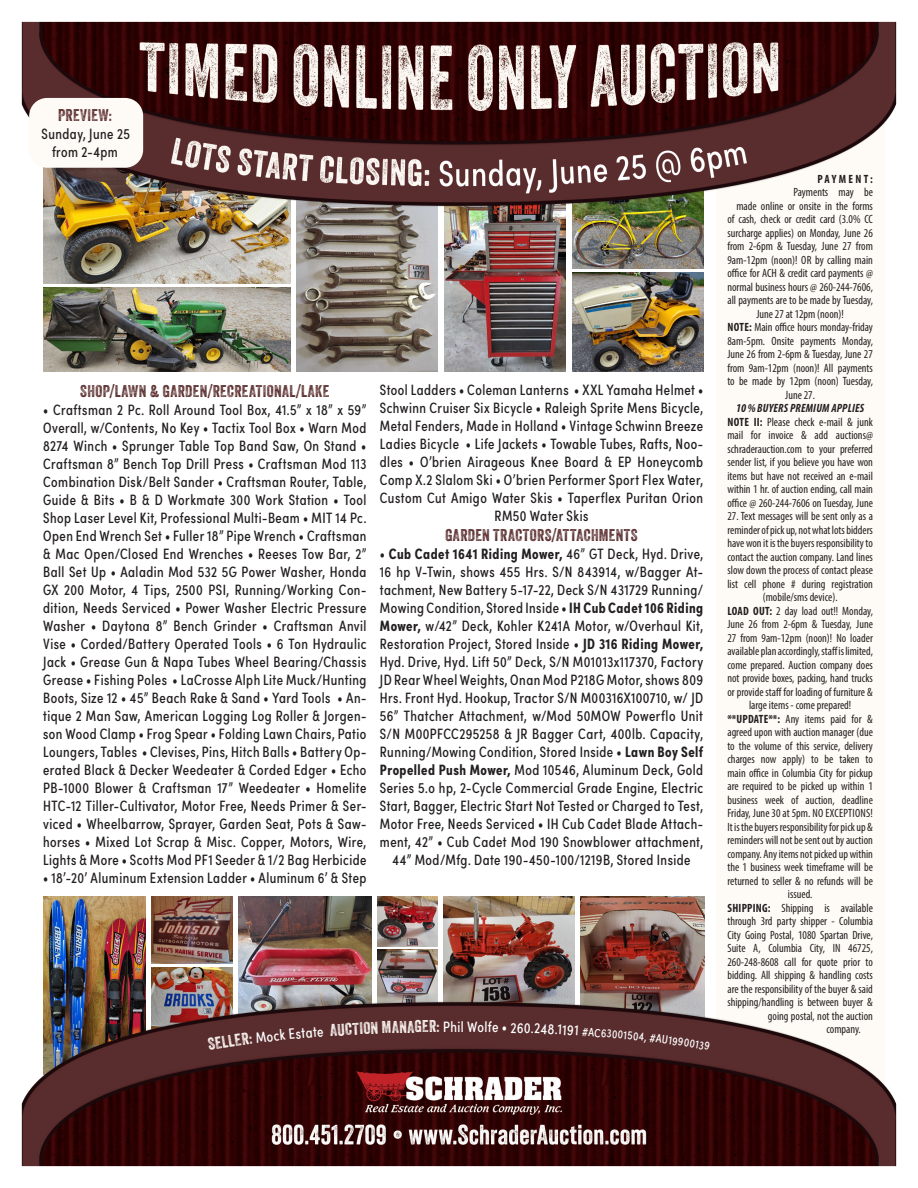
<style>
.page{position:relative;width:918px;height:1188px;background:#fff}
.page>*{position:absolute;margin:0;border:0;box-sizing:border-box;transform-origin:0 0}
.t1{font:16.5px "Veneer Two";letter-spacing:.025em;color:#592c2c}
.t2{font:16.5px "Veneer Two";color:#fefaf5}
.t3{font:15px/18px "Sofia Pro Condensed";letter-spacing:.03em;color:#231f20;text-align:center}
.t4{font:15px "Sofia Pro Condensed";color:#fff}
.t5{font:condensed 12px/13.5px "Myriad Pro";color:#231f20;text-align:center}
.t6{font:italic 700 condensed 12px "Myriad Pro";letter-spacing:.02em;color:#231f20}
.t7{font:12px "Sofia Pro Condensed";color:#fff}
.t8{font:700 condensed 12px "Myriad Pro";letter-spacing:.195em;color:#231f20}
.s1{font-weight:700}
.s2{font-family:"Veneer Two";font-size:16.5px;color:#fefaf5}
.s3{font-size:15px}
</style>
<div class="page">
<img style="left:43px;top:897px;width:103px;height:78px">
<img style="left:151px;top:897px;width:82px;height:67px">
<img style="left:238px;top:897px;width:134px;height:78px">
<img style="left:580px;top:897px;width:124px;height:78px">
<img style="left:377px;top:950px;width:61px;height:25px">
<img style="left:377px;top:897px;width:61px;height:50px">
<img style="left:443px;top:897px;width:132px;height:78px">
<img style="left:151px;top:968px;width:82px;height:7px">
<img style="left:572px;top:273px;width:131px;height:99px">
<img style="left:444px;top:222px;width:122px;height:150px">
<img style="left:297px;top:222px;width:141px;height:150px">
<img style="left:572px;top:222px;width:131px;height:46px">
<img style="left:43px;top:222px;width:248px;height:61px">
<img style="left:43px;top:288px;width:248px;height:84px">
<div style="left:717px;top:43px;width:168px;height:1102px;background:#fefaf5"></div>
<img style="left:21px;top:21px;width:876px;height:201px">
<img style="left:21px;top:975px;width:876px;height:192px">
<div style="left:29px;top:98px;width:114px;height:70px;background:#fefaf5;border-radius:18px"></div>
<div style="left:207px;top:1029px;width:79px;height:22px;background:#592c2d"></div>
<svg style="left:650px;top:1033px;width:60px;height:17px"></svg>
<p class="t1" style="left:58px;top:105px;width:55px">PREVIEW:</p>
<p class="t3" style="left:42px;top:124px;width:90px">Sunday, June 25</p>
<p class="t3" style="left:52px;top:142px;width:67px">from 2-4pm</p>
<p class="t1" style="left:80px;top:381px;width:251px">SHOP/LAWN &amp; GARDEN/RECREATIONAL/LAKE</p>
<p class="t3" style="left:43px;top:400px;width:325px;text-align:justify">• Craftsman 2 Pc. Roll Around Tool Box, 41.5” x 18” x 59” Overall, w/Contents, No Key • Tactix Tool Box • Warn Mod 8274 Winch • Sprunger Table Top Band Saw, On Stand • Craftsman 8” Bench Top Drill Press • Craftsman Mod 113<br>Combination Disk/Belt Sander • Craftsman Router, Table, Guide &amp; Bits • B &amp; D Workmate 300 Work Station • Tool Shop Laser Level Kit, Professional Multi-Beam • MIT 14 Pc.<br>Open End Wrench Set • Fuller 18” Pipe Wrench • Craftsman &amp; Mac Open/Closed End Wrenches • Reeses Tow Bar, 2” Ball Set Up • Aaladin Mod 532 5G Power Washer, Honda GX 200 Motor, 4 Tips, 2500 PSI, Running/Working Con&shy;dition, Needs Serviced • Power Washer Electric Pressure Washer • Daytona 8” Bench Grinder • Craftsman Anvil Vise • Corded/Battery Operated Tools • 6 Ton Hydraulic Jack • Grease Gun &amp; Napa Tubes Wheel Bearing/Chassis Grease • Fishing Poles • LaCrosse Alph Lite Muck/Hunting Boots, Size 12 • 45” Beach Rake &amp; Sand • Yard Tools • An&shy;tique 2 Man Saw, American Logging Log Roller &amp; Jorgen&shy;son Wood Clamp • Frog Spear • Folding Lawn Chairs, Patio Loungers, Tables • Clevises, Pins, Hitch Balls • Battery Op&shy;erated Black &amp; Decker Weedeater &amp; Corded Edger • Echo PB-1000 Blower &amp; Craftsman 17” Weedeater • Homelite HTC-12 Tiller-Cultivator, Motor Free, Needs Primer &amp; Ser&shy;viced • Wheelbarrow, Sprayer, Garden Seat, Pots &amp; Saw&shy;horses • Mixed Lot Scrap &amp; Misc. Copper, Motors, Wire, Lights &amp; More • Scotts Mod PF1 Seeder &amp; 1/2 Bag Herbicide</p>
<p class="t3" style="left:43px;top:868px;width:325px">• 18’-20’ Aluminum Extension Ladder • Aluminum 6’ &amp; Step</p>
<p class="t3" style="left:380px;top:380px;width:325px">Stool Ladders • Coleman Lanterns • XXL Yamaha Helmet • Schwinn Cruiser Six Bicycle • Raleigh Sprite Mens Bicycle, Metal Fenders, Made in Holland • Vintage Schwinn Breeze Ladies Bicycle • Life Jackets • Towable Tubes, Rafts, Noo&shy;dles • O’brien Airageous Knee Board &amp; EP Honeycomb Comp X.2 Slalom Ski • O’brien Performer Sport Flex Water, Custom Cut Amigo Water Skis • Taperflex Puritan Orion RM50 Water Skis</p>
<p class="t1" style="left:445px;top:525px;width:194px">GARDEN TRACTORS/ATTACHMENTS</p>
<p class="t3" style="left:380px;top:544px;width:325px">• <span class="s1">Cub Cadet 1641 Riding Mower,</span> 46” GT Deck, Hyd. Drive, 16 hp V-Twin, shows 455 Hrs. S/N 843914, w/Bagger At&shy;tachment, New Battery 5-17-22, Deck S/N 431729 Running/ Mowing Condition, Stored Inside • <span class="s1">IH Cub Cadet 106 Riding Mower,</span> w/42” Deck, Kohler K241A Motor, w/Overhaul Kit, Restoration Project, Stored Inside • <span class="s1">JD 316 Riding Mower, </span>Hyd. Drive, Hyd. Lift 50” Deck, S/N M01013x117370, Factory JD Rear Wheel Weights, Onan Mod P218G Motor, shows 809<br>Hrs. Front Hyd. Hookup, Tractor S/N M00316X100710, w/ JD 56” Thatcher Attachment, w/Mod 50MOW Powerflo Unit S/N M00PFCC295258 &amp; JR Bagger Cart, 400lb. Capacity, Running/Mowing Condition, Stored Inside • <span class="s1">Lawn Boy Self Propelled Push Mower,</span> Mod 10546, Aluminum Deck, Gold Series 5.o hp, 2-Cycle Commercial Grade Engine, Electric Start, Bagger, Electric Start Not Tested or Charged to Test, Motor Free, Needs Serviced • IH Cub Cadet Blade Attach&shy;ment, 42” • Cub Cadet Mod 190 Snowblower attachment, 44” Mod/Mfg. Date 190-450-100/1219B, Stored Inside</p>
<p class="t4" style="left:288px;top:1023px;width:25px;rotate:-5deg">Esta</p>
<p class="t4" style="left:312px;top:1021px;width:33px;rotate:-4deg">te <span class="s2">AU</span></p>
<p class="t2" style="left:345px;top:1019px;width:27px;rotate:-3deg">CTIO</p>
<p class="t2" style="left:370px;top:1018px;width:38px;rotate:-2deg">N MAN</p>
<p class="t2" style="left:407px;top:1017px;width:30px;rotate:-1deg">AGER</p>
<p class="t4" style="left:437px;top:1016px;width:43px"><span class="s2">:</span> Phil W</p>
<p class="t4" style="left:478px;top:1016px;width:40px;rotate:1deg">olfe • 2</p>
<p class="t4" style="left:517px;top:1017px;width:32px;rotate:2deg">60.24</p>
<p class="t4" style="left:548px;top:1018px;width:27px;rotate:3deg">8.119</p>
<p class="t7" style="left:575px;top:1022px;width:28px;rotate:4deg"><span class="s3">1</span> #AC</p>
<p class="t7" style="left:602px;top:1024px;width:28px;rotate:5deg">63001</p>
<p class="t7" style="left:628px;top:1026px;width:21px;rotate:6deg">504,</p>
<p class="t8" style="left:818px;top:171px;width:57px">PAYMENT:</p>
<p class="t5" style="left:793px;top:185px;width:81px">Payments may be</p>
<p class="t5" style="left:736px;top:199px;width:138px">made online or onsite in the forms</p>
<p class="t5" style="left:727px;top:212px;width:147px">of cash, check or credit card (3.0% CC</p>
<p class="t5" style="left:727px;top:226px;width:147px">surcharge applies) on Monday, June 26</p>
<p class="t5" style="left:727px;top:239px;width:147px">from 2-6pm &amp; Tuesday, June 27 from</p>
<p class="t5" style="left:727px;top:253px;width:147px">9am-12pm (noon)! OR by calling main</p>
<p class="t5" style="left:727px;top:266px;width:147px">office for ACH &amp; credit card payments @</p>
<p class="t5" style="left:727px;top:280px;width:147px">normal business hours @ 260-244-7606,</p>
<p class="t5" style="left:727px;top:293px;width:147px">all payments are to be made by Tuesday,</p>
<p class="t5" style="left:756px;top:307px;width:89px">June 27 at 12pm (noon)!</p>
<p class="t5" style="left:727px;top:320px;width:147px"><span class="s1">NOTE:</span> Main office hours monday-friday<br>8am-5pm. Onsite payments Monday,<br>June 26 from 2-6pm &amp; Tuesday, June 27 from 9am-12pm (noon)! All payments to be made by 12pm (noon) Tuesday,<br>June 27.</p>
<p class="t6" style="left:736px;top:401px;width:130px">10 % BUYERS PREMIUM APPLIES</p>
<p class="t5" style="left:727px;top:415px;width:147px;text-align:justify"><span class="s1">NOTE II:</span> Please check e-mail &amp; junk mail for invoice &amp; add auctions@ schraderauction.com to your preferred sender list, if you believe you have won items but have not received an e-mail within 1 hr. of auction ending, call main office @ 260-244-7606 on Tuesday, June</p>
<p class="t5" style="left:727px;top:509px;width:147px">27. Text messages will be sent only as a reminder of pick up, not what lots bidders have won it is the buyers responsibility to contact the auction company. Land lines slow down the process of contact please list cell phone # during registration (mobile/sms device).</p>
<p class="t5" style="left:727px;top:604px;width:147px"><span class="s1">LOAD OUT:</span> 2 day load out!! Monday, June 26 from 2-6pm &amp; Tuesday, June 27 from 9am-12pm (noon)! No loader available plan accordingly, staff is limited, come prepared. Auction company does not provide boxes, packing, hand trucks or provide staff for loading of furniture &amp; large items - come prepared!</p>
<p class="t5" style="left:727px;top:712px;width:147px"><span class="s1">**UPDATE**:</span> Any items paid for &amp; agreed upon with auction manager (due to the volume of this service, delivery charges now apply) to be taken to main office in Columbia City for pickup are required to be picked up within 1 business week of auction, deadline Friday, June 30 at 5pm. NO EXCEPTIONS!<br>It is the buyers responsibility for pick up &amp; reminders will not be sent out by auction company. Any items not picked up within the 1 business week timeframe will be returned to seller &amp; no refunds will be issued.</p>
<p class="t5" style="left:728px;top:901px;width:147px"><span class="s1">SHIPPING:</span> Shipping is available</p>
<p class="t5" style="left:727px;top:914px;width:147px">through 3rd party shipper - Columbia</p>
<p class="t5" style="left:727px;top:928px;width:147px">City Going Postal, 1080 Spartan Drive,</p>
<p class="t5" style="left:727px;top:941px;width:147px">Suite A, Columbia City, IN 46725,</p>
<p class="t5" style="left:727px;top:955px;width:147px">260-248-8608 call for quote prior to</p>
<p class="t5" style="left:727px;top:968px;width:147px">bidding. All shipping &amp; handling costs</p>
<p class="t5" style="left:727px;top:982px;width:147px">are the responsibility of the buyer &amp; said</p>
<p class="t5" style="left:727px;top:995px;width:147px">shipping/handling is between buyer &amp;</p>
<p class="t5" style="left:768px;top:1009px;width:106px">going postal, not the auction</p>
<p class="t5" style="left:826px;top:1022px;width:36px">company.</p>
</div>
